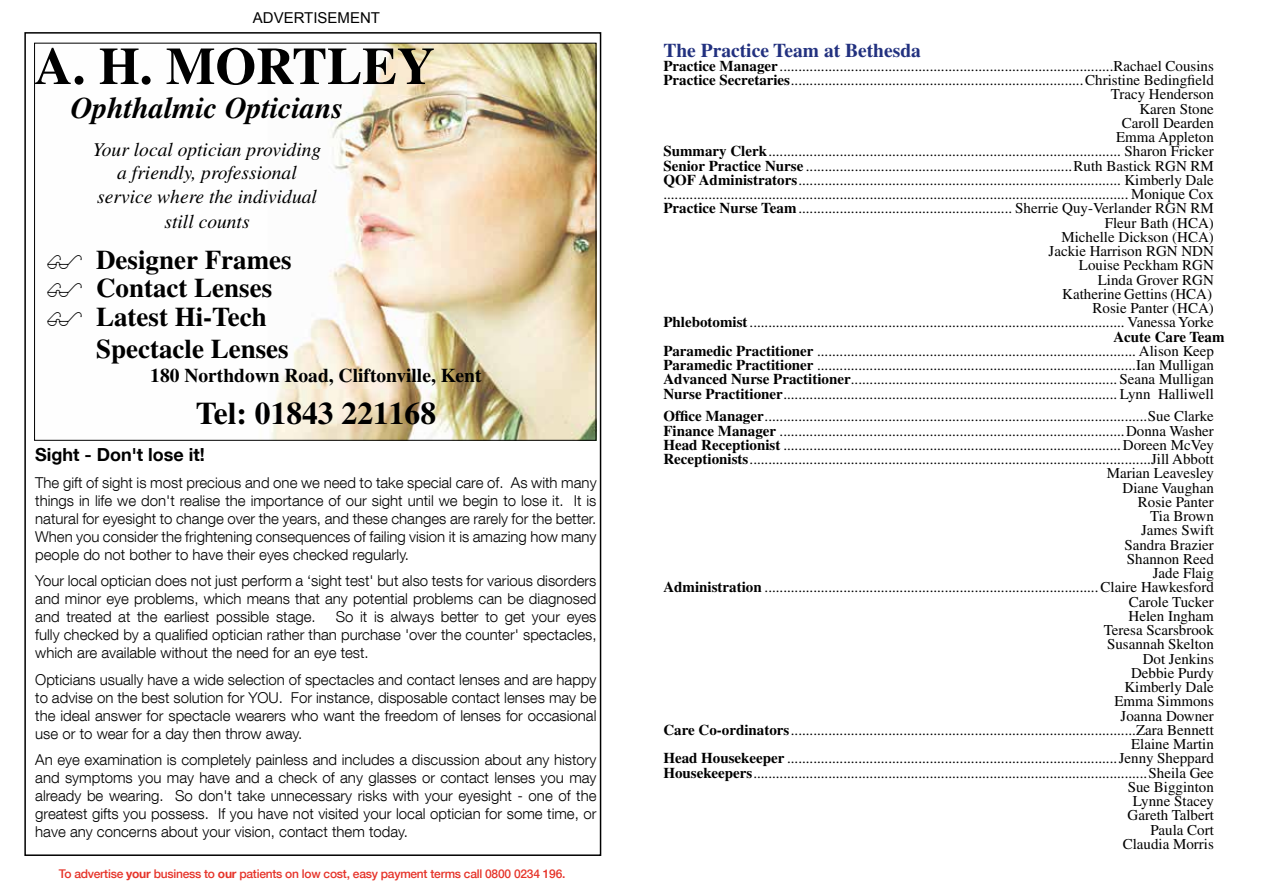
<style>
.page{position:relative;width:1263px;height:893px;background:#fff}
.page>*{position:absolute;margin:0;border:0;box-sizing:border-box;transform-origin:0 0}
.t1{font:700 52.5px "Times LT Std";color:#000}
.t2{font:700 31.5px "Times LT Std";color:#000}
.t3{font:italic 700 30px "Times LT Std";color:#000}
.t4{font:700 27px/28.5px "Times LT Std";color:#000}
.t5{font:italic 19.5px/23.4px "Times LT Std";color:#000;text-align:center}
.t6{font:700 19.5px "Times LT Std";color:#000}
.t7{font:700 19.5px "Times LT Std";color:#22317f}
.t8{font:700 18px "Helvetica Neue LT Com";color:#000}
.t9{font:15px/14.2px "Times LT Std";color:#000;text-align:right}
.t10{font:300 15px/18px "Helvetica Neue LT Com";color:#000;text-align:justify}
.t11{font:15px "Arial";color:#000}
.t12{font:700 15px "Times LT Std";color:#000}
.t13{font:500 12px "Helvetica Neue LT Com";letter-spacing:-.02em;color:#e63329}
.s1{font-weight:700}
</style>
<div class="page">
<img style="left:271px;top:45px;width:323px;height:394px">
<svg style="left:35px;top:284px;width:1px;height:14px"></svg>
<svg style="left:35px;top:312px;width:1px;height:15px"></svg>
<p class="t11" style="left:253px;top:7px;width:129px">ADVERTISEMENT</p>
<h1 class="t1" style="left:35px;top:35px;width:402px">A. H. MORTLEY</h1>
<h3 class="t3" style="left:71px;top:90px;width:274px">Ophthalmic Opticians</h3>
<h3 class="t5" style="left:93px;top:138px;width:230px">Your local optician providing a friendly, professional service where the individual</h3>
<h3 class="t5" style="left:165px;top:210px;width:87px">still counts</h3>
<h3 class="t4" style="left:96px;top:245px;width:197px">Designer Frames<br>Contact Lenses<br>Latest Hi-Tech</h3>
<h3 class="t4" style="left:96px;top:334px;width:194px">Spectacle Lenses</h3>
<h3 class="t6" style="left:150px;top:363px;width:333px">180 Northdown Road, Cliftonville, Kent</h3>
<h2 class="t2" style="left:196px;top:394px;width:242px">Tel: 01843 221168</h2>
<p class="t8" style="left:35px;top:443px;width:171px">Sight - Don't lose it!</p>
<p class="t10" style="left:35px;top:473px;width:563px">The gift of sight is most precious and one we need to take special care of. As with many things in life we don't realise the importance of our sight until we begin to lose it. It is natural for eyesight to change over the years, and these changes are rarely for the better.<br>When you consider the frightening consequences of failing vision it is amazing how many people do not bother to have their eyes checked regularly.</p>
<p class="t10" style="left:35px;top:571px;width:563px">Your local optician does not just perform a ‘sight test' but also tests for various disorders and minor eye problems, which means that any potential problems can be diagnosed and treated at the earliest possible stage.</p>
<p class="t10" style="left:35px;top:607px;width:563px;text-indent:300px">So it is always better to get your eyes fully checked by a qualified optician rather than purchase 'over the counter' spectacles, which are available without the need for an eye test.</p>
<p class="t10" style="left:35px;top:670px;width:563px">Opticians usually have a wide selection of spectacles and contact lenses and are happy to advise on the best solution for YOU. For instance, disposable contact lenses may be the ideal answer for spectacle wearers who want the freedom of lenses for occasional use or to wear for a day then throw away.</p>
<p class="t10" style="left:35px;top:750px;width:563px">An eye examination is completely painless and includes a discussion about any history and symptoms you may have and a check of any glasses or contact lenses you may already be wearing. So don't take unnecessary risks with your eyesight - one of the greatest gifts you possess. If you have not visited your local optician for some time, or have any concerns about your vision, contact them today.</p>
<p class="t13" style="left:59px;top:866px;width:508px">To advertise <span class="s1">your</span> business to <span class="s1">our</span> patients on low cost, easy payment terms call 0800 0234 196.</p>
<h3 class="t7" style="left:663px;top:38px;width:259px">The Practice Team at Bethesda</h3>
<p class="t9" style="left:663px;top:59px;width:552px"><span class="s1">Practice Manager</span> .........................................................................................Rachael Cousins</p>
<p class="t9" style="left:663px;top:73px;width:552px"><span class="s1">Practice Secretaries</span>..............................................................................Christine Bedingfield</p>
<p class="t9" style="left:1111px;top:87px;width:104px">Tracy Henderson</p>
<p class="t9" style="left:1139px;top:101px;width:76px">Karen Stone</p>
<p class="t9" style="left:1122px;top:116px;width:94px">Caroll Dearden</p>
<p class="t9" style="left:1116px;top:130px;width:99px">Emma Appleton</p>
<p class="t9" style="left:663px;top:144px;width:552px"><span class="s1">Summary Clerk</span>.............................................................................................. Sharon Fricker</p>
<p class="t9" style="left:663px;top:158px;width:552px"><span class="s1">Senior Practice Nurse</span> .......................................................................Ruth Bastick RGN RM</p>
<p class="t9" style="left:663px;top:173px;width:552px"><span class="s1">QOF Administrators</span>...................................................................................... Kimberly Dale</p>
<p class="t9" style="left:663px;top:187px;width:552px">............................................................................................................................ Monique Cox</p>
<p class="t9" style="left:663px;top:201px;width:552px"><span class="s1">Practice Nurse Team</span>......................................................... Sherrie Quy-Verlander RGN RM</p>
<p class="t9" style="left:1105px;top:215px;width:111px">Fleur Bath (HCA)</p>
<p class="t9" style="left:1061px;top:230px;width:154px">Michelle Dickson (HCA)</p>
<p class="t9" style="left:1048px;top:244px;width:167px">Jackie Harrison RGN NDN</p>
<p class="t9" style="left:1079px;top:258px;width:136px">Louise Peckham RGN</p>
<p class="t9" style="left:1098px;top:272px;width:118px">Linda Grover RGN</p>
<p class="t9" style="left:1062px;top:287px;width:151px">Katherine Gettins (HCA)</p>
<p class="t9" style="left:1092px;top:301px;width:123px">Rosie Panter (HCA)</p>
<p class="t9" style="left:663px;top:315px;width:552px"><span class="s1">Phlebotomist</span>.................................................................................................... Vanessa Yorke</p>
<p class="t12" style="left:1113px;top:327px;width:113px">Acute Care Team</p>
<p class="t9" style="left:663px;top:344px;width:552px"><span class="s1">Paramedic Practitioner</span> ..................................................................................... Alison Keep</p>
<p class="t9" style="left:663px;top:358px;width:552px"><span class="s1">Paramedic Practitioner</span> .....................................................................................Ian Mulligan</p>
<p class="t9" style="left:663px;top:372px;width:552px"><span class="s1">Advanced Nurse Practitioner</span>....................................................................... Seana Mulligan</p>
<p class="t9" style="left:663px;top:386px;width:552px"><span class="s1">Nurse Practitioner</span>......................................................................................... Lynn Halliwell</p>
<p class="t9" style="left:663px;top:409px;width:552px"><span class="s1">Office Manager</span>......................................................................................................Sue Clarke <span class="s1">Finance Manager</span> ............................................................................................Donna Washer <span class="s1">Head Receptionist</span> ..........................................................................................Doreen McVey <span class="s1">Receptionists</span>...........................................................................................................Jill Abbott Marian Leavesley<br>Diane Vaughan<br>Rosie Panter<br>Tia Brown<br>James Swift<br>Sandra Brazier<br>Shannon Reed<br>Jade Flaig<br><span class="s1">Administration</span> .........................................................................................Claire Hawkesford Carole Tucker<br>Helen Ingham<br>Teresa Scarsbrook<br>Susannah Skelton<br>Dot Jenkins<br>Debbie Purdy<br>Kimberly Dale<br>Emma Simmons<br>Joanna Downer<br><span class="s1">Care Co-ordinators</span>............................................................................................Zara Bennett Elaine Martin<br><span class="s1">Head Housekeeper</span> ........................................................................................Jenny Sheppard <span class="s1">Housekeepers</span>.........................................................................................................Sheila Gee Sue Bigginton<br>Lynne Stacey<br>Gareth Talbert<br>Paula Cort<br>Claudia Morris</p>
</div>
